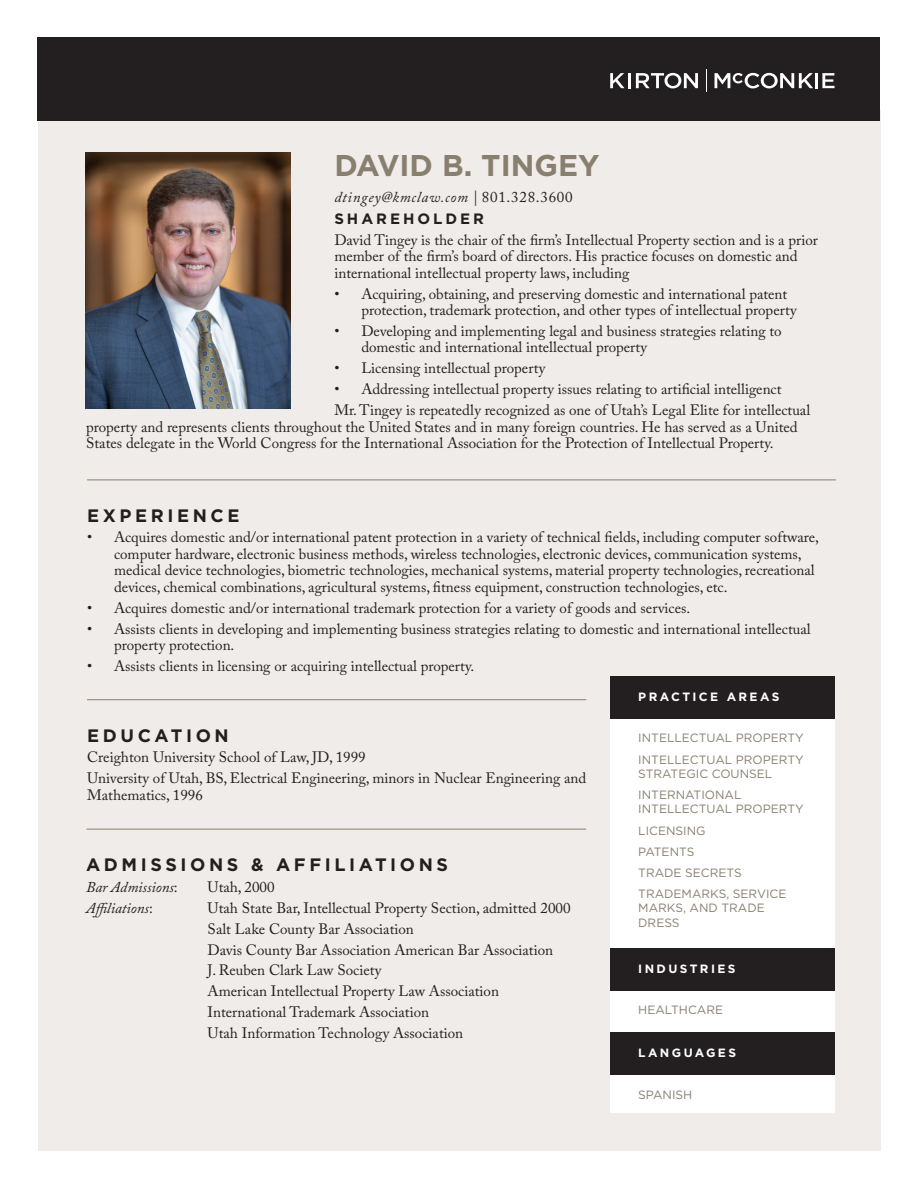
<style>
.page{position:relative;width:918px;height:1188px;background:#fff}
.page>*{position:absolute;margin:0;border:0;box-sizing:border-box;transform-origin:0 0}
.Name_Header{font:700 30px "Gotham";color:#887f6f}
.Section_Header{font:700 18px "Gotham";letter-spacing:.2em;color:#231f20}
.INTRODUCTORY_Paragraph{font:15px/16.5px "Adobe Caslon Pro";color:#231f20}
.Body_Paragraphs{font:15px/16.5px "Adobe Caslon Pro";color:#231f20}
.Contact_Info{font:italic 15px "Adobe Caslon Pro";letter-spacing:.05em;color:#231f20}
.Body_Paragraphs-2{font:italic 15px "Adobe Caslon Pro";color:#231f20}
.Position_Title_Header{font:700 15px "Gotham";letter-spacing:.2em;color:#231f20}
.CallOUT_Small_Caps{font:12px/14.4px "Gotham";color:#887f6f}
.CallOUT_Large_Caps{font:700 12px "Gotham";letter-spacing:.2em;color:#fff}
.s1{font-style:normal}
</style>
<div class="page">
<div style="left:38px;top:110px;width:842px;height:1040px;background:#efece9"></div>
<div style="left:38px;top:38px;width:842px;height:83px;background:#231f20"></div>
<svg style="left:610px;top:73px;width:15px;height:15px"></svg>
<svg style="left:636px;top:73px;width:62px;height:15px"></svg>
<hr style="left:815px;top:73px;width:3px;height:15px;background:#fff">
<svg style="left:822px;top:73px;width:13px;height:15px"></svg>
<hr style="left:628px;top:73px;width:3px;height:15px;background:#fff">
<svg style="left:715px;top:73px;width:98px;height:15px"></svg>
<svg style="left:706px;top:69px;width:1px;height:23px"></svg>
<hr style="left:87px;top:829px;width:499px;height:1px;background:#887f6f">
<hr style="left:87px;top:699px;width:499px;height:1px;background:#887f6f">
<hr style="left:87px;top:480px;width:749px;height:1px;background:#887f6f">
<img style="left:85px;top:152px;width:206px;height:257px">
<div style="left:610px;top:676px;width:225px;height:436px;background:#fff"></div>
<div style="left:610px;top:1032px;width:225px;height:43px;background:#231f20"></div>
<div style="left:610px;top:676px;width:225px;height:43px;background:#231f20"></div>
<div style="left:610px;top:948px;width:225px;height:42px;background:#231f20"></div>
<p class="Name_Header" style="left:334px;top:146px;width:267px">DAVID B. TINGEY</p>
<p class="Contact_Info" style="left:334px;top:188px;width:240px">dtingey@kmclaw.com | <span class="s1">801.328.3600</span></p>
<p class="Position_Title_Header" style="left:334px;top:209px;width:151px">SHAREHOLDER</p>
<p class="INTRODUCTORY_Paragraph" style="left:334px;top:231px;width:485px">David Tingey is the chair of the firm’s Intellectual Property section and is a prior member of the firm’s board of directors. His practice focuses on domestic and international intellectual property laws, including</p>
<p class="INTRODUCTORY_Paragraph" style="left:361px;top:285px;width:437px;text-indent:-27px">• Acquiring, obtaining, and preserving domestic and international patent protection, trademark protection, and other types of intellectual property</p>
<p class="INTRODUCTORY_Paragraph" style="left:361px;top:322px;width:422px;text-indent:-27px">• Developing and implementing legal and business strategies relating to domestic and international intellectual property</p>
<p class="INTRODUCTORY_Paragraph" style="left:334px;top:360px;width:212px">• Licensing intellectual property</p>
<p class="INTRODUCTORY_Paragraph" style="left:334px;top:381px;width:449px">• Addressing intellectual property issues relating to artificial intelligenct</p>
<p class="INTRODUCTORY_Paragraph" style="left:86px;top:401px;width:726px;text-indent:248px">Mr. Tingey is repeatedly recognized as one of Utah’s Legal Elite for intellectual property and represents clients throughout the United States and in many foreign countries. He has served as a United<br>States delegate in the World Congress for the International Association for the Protection of Intellectual Property.</p>
<p class="Section_Header" style="left:87px;top:503px;width:154px">EXPERIENCE</p>
<p class="INTRODUCTORY_Paragraph" style="left:114px;top:529px;width:706px;text-indent:-27px">• Acquires domestic and/or international patent protection in a variety of technical fields, including computer software, computer hardware, electronic business methods, wireless technologies, electronic devices, communication systems, medical device technologies, biometric technologies, mechanical systems, material property technologies, recreational devices, chemical combinations, agricultural systems, fitness equipment, construction technologies, etc.</p>
<p class="INTRODUCTORY_Paragraph" style="left:87px;top:599px;width:605px">• Acquires domestic and/or international trademark protection for a variety of goods and services.</p>
<p class="INTRODUCTORY_Paragraph" style="left:114px;top:620px;width:698px;text-indent:-27px">• Assists clients in developing and implementing business strategies relating to domestic and international intellectual property protection.</p>
<p class="INTRODUCTORY_Paragraph" style="left:87px;top:658px;width:389px">• Assists clients in licensing or acquiring intellectual property.</p>
<p class="Section_Header" style="left:87px;top:723px;width:143px">EDUCATION</p>
<p class="Body_Paragraphs" style="left:87px;top:749px;width:280px">Creighton University School of Law, JD, 1999</p>
<p class="Body_Paragraphs" style="left:87px;top:770px;width:501px">University of Utah, BS, Electrical Engineering, minors in Nuclear Engineering and<br>Mathematics, 1996</p>
<p class="Section_Header" style="left:86px;top:853px;width:364px">ADMISSIONS &amp; AFFILIATIONS</p>
<p class="Body_Paragraphs-2" style="left:86px;top:878px;width:93px">Bar Admissions<span class="s1">:</span></p>
<p class="Body_Paragraphs" style="left:208px;top:879px;width:68px">Utah, 2000</p>
<p class="Body_Paragraphs-2" style="left:86px;top:899px;width:68px">Affiliations<span class="s1">:</span></p>
<p class="Body_Paragraphs" style="left:208px;top:899px;width:364px">Utah State Bar, Intellectual Property Section, admitted 2000</p>
<p class="Body_Paragraphs" style="left:208px;top:920px;width:208px">Salt Lake County Bar Association</p>
<p class="Body_Paragraphs" style="left:208px;top:941px;width:347px">Davis County Bar Association American Bar Association</p>
<p class="Body_Paragraphs" style="left:208px;top:962px;width:175px">J. Reuben Clark Law Society</p>
<p class="Body_Paragraphs" style="left:208px;top:983px;width:293px">American Intellectual Property Law Association</p>
<p class="Body_Paragraphs" style="left:208px;top:1004px;width:223px">International Trademark Association</p>
<p class="Body_Paragraphs" style="left:208px;top:1024px;width:257px">Utah Information Technology Association</p>
<p class="CallOUT_Large_Caps" style="left:638px;top:689px;width:143px">PRACTICE AREAS</p>
<p class="CallOUT_Small_Caps" style="left:638px;top:731px;width:167px">INTELLECTUAL PROPERTY</p>
<p class="CallOUT_Small_Caps" style="left:638px;top:752px;width:167px">INTELLECTUAL PROPERTY<br>STRATEGIC COUNSEL</p>
<p class="CallOUT_Small_Caps" style="left:638px;top:787px;width:167px">INTERNATIONAL<br>INTELLECTUAL PROPERTY</p>
<p class="CallOUT_Small_Caps" style="left:638px;top:823px;width:69px">LICENSING</p>
<p class="CallOUT_Small_Caps" style="left:638px;top:844px;width:58px">PATENTS</p>
<p class="CallOUT_Small_Caps" style="left:638px;top:865px;width:105px">TRADE SECRETS</p>
<p class="CallOUT_Small_Caps" style="left:638px;top:886px;width:150px">TRADEMARKS, SERVICE<br>MARKS, AND TRADE<br>DRESS</p>
<p class="CallOUT_Large_Caps" style="left:638px;top:961px;width:99px">INDUSTRIES</p>
<p class="CallOUT_Small_Caps" style="left:638px;top:1002px;width:86px">HEALTHCARE</p>
<p class="CallOUT_Large_Caps" style="left:638px;top:1045px;width:99px">LANGUAGES</p>
<p class="CallOUT_Small_Caps" style="left:638px;top:1087px;width:56px">SPANISH</p>
</div>
